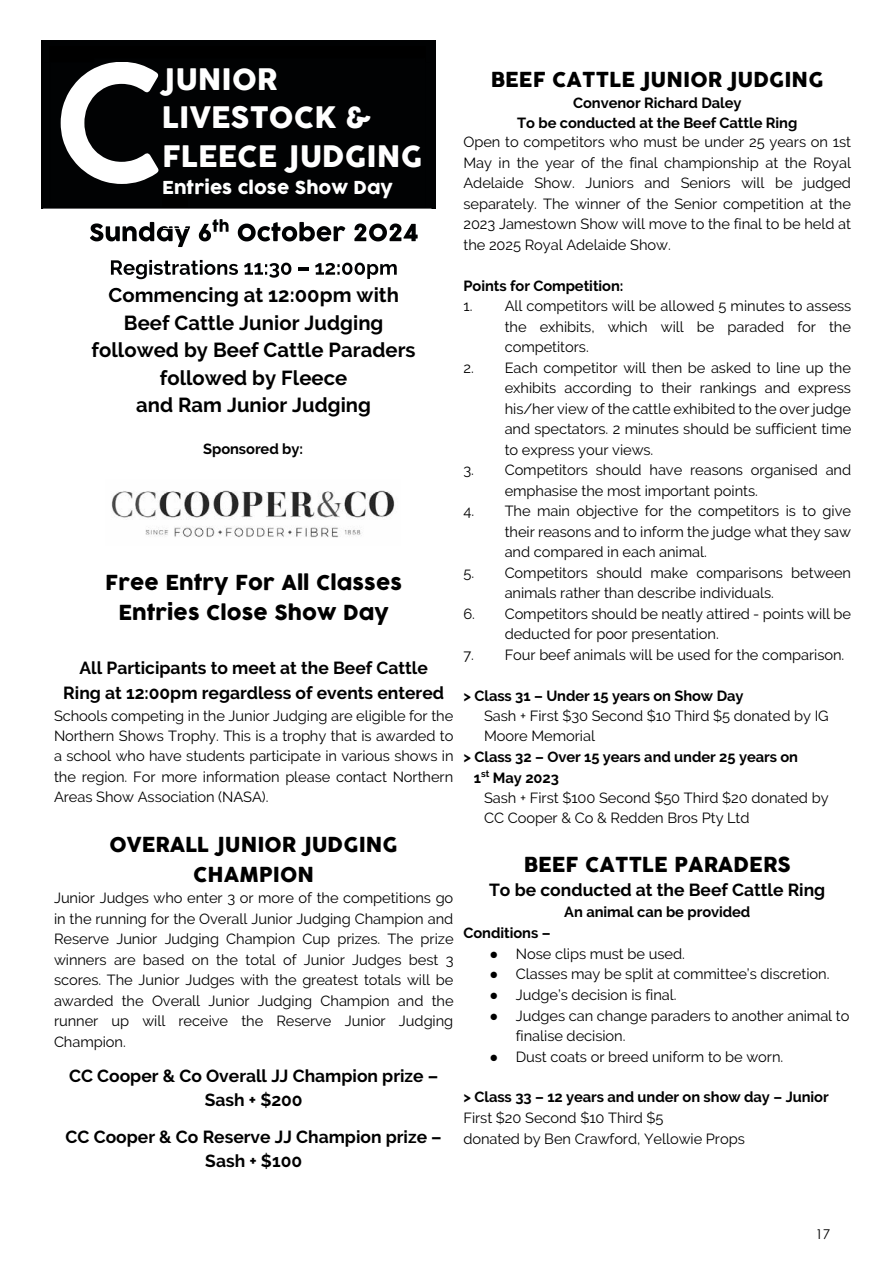
<style>
.page{position:relative;width:893px;height:1263px;background:#fff}
.page>*{position:absolute;margin:0;border:0;box-sizing:border-box;transform-origin:0 0}
.t1{font:600 159.9px "COCOGOOSE";color:#fff}
.t2{font:28.95px/38.4px "COCOGOOSE";color:#fff}
.t3{font:20.25px/30px "COCOGOOSE";letter-spacing:.005em;color:#000;text-align:center}
.t4{font:700 20.25px/27.5px "Raleway";letter-spacing:.005em;color:#000;text-align:center}
.t5{font:700 17.4px/24.5px "Raleway";color:#000;text-align:center}
.t6{font:17.4px "COCOGOOSE";letter-spacing:.005em;color:#fff}
.t7{font:14.7px/20.5px "Raleway";letter-spacing:-.005em;color:#000}
.t8{font:700 14.7px/19.5px "Raleway";letter-spacing:-.005em;color:#000;text-align:center}
.t9{font:13.5px "Century Gothic";color:#000}
.s1{font-family:"Calibri"}
</style>
<div class="page">
<img style="left:111px;top:490px;width:284px;height:48px">
<img style="left:162px;top:228px;width:28px;height:19px">
<img style="left:238px;top:228px;width:163px;height:13px">
<img style="left:403px;top:228px;width:15px;height:13px">
<img style="left:162px;top:260px;width:130px;height:18px">
<svg style="left:299px;top:268px;width:9px;height:2px"></svg>
<img style="left:315px;top:263px;width:82px;height:16px">
<div style="left:43px;top:40px;width:388px;height:169px;background:#010203"></div>
<img style="left:162px;top:226px;width:26px;height:2px">
<div style="left:49px;top:46px;width:377px;height:162px;background:#000"></div>
<div style="left:94px;top:58px;width:330px;height:138px;background:#010203"></div>
<img style="left:43px;top:62px;width:119px;height:218px">
<img style="left:109px;top:287px;width:53px;height:7px">
<img style="left:111px;top:260px;width:51px;height:19px">
<div style="left:49px;top:62px;width:113px;height:146px;background:#010203"></div>
<div style="left:94px;top:62px;width:68px;height:134px;background:#010203"></div>
<img style="left:188px;top:62px;width:248px;height:166px">
<svg style="left:188px;top:222px;width:2px;height:6px"></svg>
<svg style="left:199px;top:219px;width:30px;height:22px"></svg>
<img style="left:238px;top:222px;width:163px;height:6px">
<img style="left:403px;top:224px;width:15px;height:4px">
<div style="left:188px;top:62px;width:238px;height:146px;background:#010203"></div>
<img style="left:424px;top:62px;width:1px;height:134px">
<h1 class="t1" style="left:54px;top:12px;width:115px">C</h1>
<h2 class="t2" style="left:162px;top:61px;width:262px">JUNIOR<br>LIVESTOCK &amp;<br>FLEECE JUDGING</h2>
<p class="t6" style="left:162px;top:175px;width:232px">Entries close Show Day</p>
<h3 class="t4" style="left:92px;top:282px;width:326px">Commencing at 12:00pm with<br>Beef Cattle Junior Judging followed by Beef Cattle Paraders followed by Fleece<br>and Ram Junior Judging</h3>
<p class="t8" style="left:203px;top:439px;width:101px">Sponsored by:</p>
<h3 class="t3" style="left:105px;top:567px;width:298px">Free Entry For All Classes<br>Entries Close Show Day</h3>
<p class="t5" style="left:63px;top:656px;width:382px">All Participants to meet at the Beef Cattle<br>Ring at 12:00pm regardless of events entered</p>
<p class="t7" style="left:54px;top:705px;width:401px;text-align:justify">Schools competing in the Junior Judging are eligible for the Northern Shows Trophy. This is a trophy that is awarded to a school who have students participate in various shows in the region. For more information please contact Northern Areas Show Association (NASA).</p>
<h3 class="t3" style="left:109px;top:830px;width:290px">OVERALL JUNIOR JUDGING<br>CHAMPION</h3>
<p class="t7" style="left:54px;top:888px;width:401px;text-align:justify">Junior Judges who enter 3 or more of the competitions go in the running for the Overall Junior Judging Champion and Reserve Junior Judging Champion Cup prizes. The prize winners are based on the total of Junior Judges best 3 scores. The Junior Judges with the greatest totals will be awarded the Overall Junior Judging Champion and the runner up will receive the Reserve Junior Judging Champion.</p>
<p class="t5" style="left:69px;top:1063px;width:371px">CC Cooper &amp; Co Overall JJ Champion prize –<br>Sash + $200</p>
<p class="t5" style="left:66px;top:1124px;width:378px">CC Cooper &amp; Co Reserve JJ Champion prize –<br>Sash + $100</p>
<h3 class="t3" style="left:491px;top:64px;width:334px">BEEF CATTLE JUNIOR JUDGING</h3>
<p class="t8" style="left:517px;top:93px;width:282px">Convenor Richard Daley<br>To be conducted at the Beef Cattle Ring</p>
<p class="t7" style="left:463px;top:132px;width:389px;text-align:justify">Open to competitors who must be under 25 years on 1st May in the year of the final championship at the Royal Adelaide Show. Juniors and Seniors will be judged separately. The winner of the Senior competition at the 2023 Jamestown Show will move to the final to be held at the 2025 Royal Adelaide Show.</p>
<p class="t8" style="left:463px;top:276px;width:162px">Points for Competition:</p>
<p class="t7" style="left:505px;top:296px;width:348px;text-align:justify;text-indent:-41px">1. All competitors will be allowed 5 minutes to assess the exhibits, which will be paraded for the competitors.</p>
<p class="t7" style="left:505px;top:357px;width:348px;text-align:justify;text-indent:-41px">2. Each competitor will then be asked to line up the exhibits according to their rankings and express his/her view of the cattle exhibited to the over judge and spectators. 2 minutes should be sufficient time to express your views.</p>
<p class="t7" style="left:505px;top:460px;width:348px;text-indent:-41px">3. Competitors should have reasons organised and emphasise the most important points.</p>
<p class="t7" style="left:505px;top:501px;width:348px;text-align:justify;text-indent:-41px">4. The main objective for the competitors is to give their reasons and to inform the judge what they saw and compared in each animal.</p>
<p class="t7" style="left:505px;top:562px;width:348px;text-indent:-41px">5. Competitors should make comparisons between animals rather than describe individuals.</p>
<p class="t7" style="left:505px;top:603px;width:348px;text-indent:-41px">6. Competitors should be neatly attired - points will be deducted for poor presentation.</p>
<p class="t7" style="left:463px;top:644px;width:382px">7. Four beef animals will be used for the comparison.</p>
<p class="t8" style="left:463px;top:686px;width:282px">&gt; Class 31 – Under 15 years on Show Day</p>
<p class="t7" style="left:484px;top:706px;width:346px">Sash + First $30 Second $10 Third $5 donated by IG<br>Moore Memorial</p>
<p class="t8" style="left:474px;top:747px;width:326px;line-height:20.5px;text-align:left;text-indent:-10px">&gt; Class 32 – Over 15 years and under 25 years on<br>1<sup>st</sup> May 2023</p>
<p class="t7" style="left:484px;top:787px;width:346px">Sash + First $100 Second $50 Third $20 donated by<br>CC Cooper &amp; Co &amp; Redden Bros Pty Ltd</p>
<h3 class="t3" style="left:524px;top:850px;width:268px">BEEF CATTLE PARADERS</h3>
<p class="t5" style="left:489px;top:878px;width:338px">To be conducted at the Beef Cattle Ring</p>
<p class="t8" style="left:564px;top:902px;width:188px">An animal can be provided</p>
<p class="t8" style="left:463px;top:923px;width:89px">Conditions –</p>
<p class="t7" style="left:490px;top:943px;width:197px"><span class="s1">●</span> Nose clips must be used.</p>
<p class="t7" style="left:490px;top:964px;width:341px"><span class="s1">●</span> Classes may be split at committee’s discretion.</p>
<p class="t7" style="left:490px;top:984px;width:188px"><span class="s1">●</span> Judge’s decision is final.</p>
<p class="t7" style="left:516px;top:1005px;width:335px;text-indent:-26px"><span class="s1">●</span> Judges can change paraders to another animal to finalise decision.</p>
<p class="t7" style="left:490px;top:1046px;width:295px"><span class="s1">●</span> Dust coats or breed uniform to be worn.</p>
<p class="t8" style="left:463px;top:1087px;width:367px">&gt; Class 33 – 12 years and under on show day – Junior</p>
<p class="t7" style="left:463px;top:1107px;width:283px">First $20 Second $10 Third $5<br>donated by Ben Crawford, Yellowie Props</p>
<p class="t9" style="left:815px;top:1224px;width:16px">17</p>
</div>
